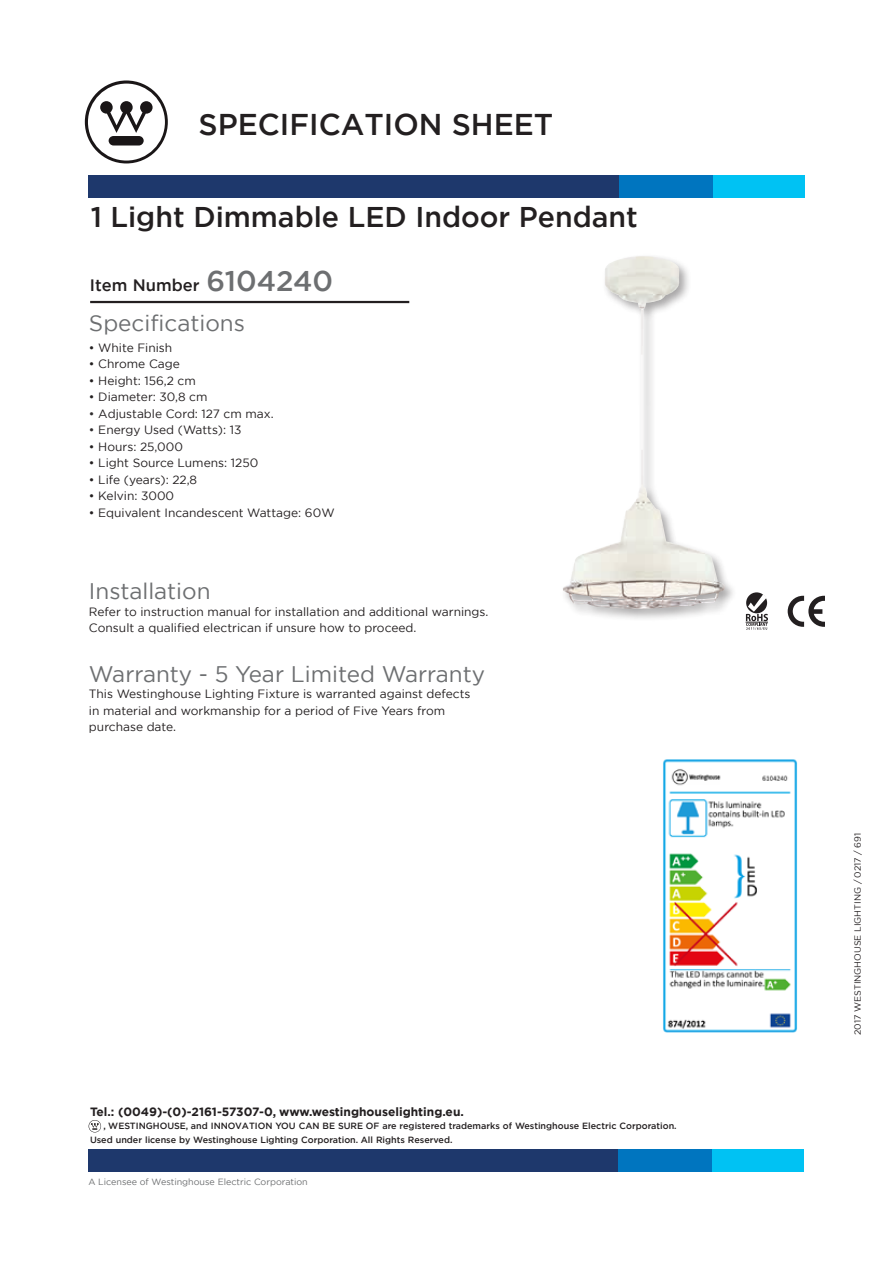
<style>
.page{position:relative;width:893px;height:1263px;background:#fff}
.page>*{position:absolute;margin:0;border:0;box-sizing:border-box;transform-origin:0 0}
.t1{font:500 30px "Gotham";color:#231f20}
.t2{font:500 28.5px "Gotham";color:#231f20}
.t3{font:22.5px "Gotham";color:#6d6f71}
.t4{font:500 16.5px "Gotham";color:#231f20}
.t5{font:12px/16.5px "Gotham";color:#231f20}
.t6{font:700 12px "Gotham";color:#231f20}
.t7{font:500 9px/13.5px "Gotham";color:#231f20}
.t8{font:9px "Gotham";color:#6d6f71}
.t9{font:9px "Gotham";color:#231f20}
.s1{font-size:28.5px;color:#6d6f71}
.s2{color:#302d2e}
</style>
<div class="page">
<svg style="left:85px;top:80px;width:83px;height:83px"></svg>
<div style="left:93px;top:175px;width:711px;height:23px;background:#00c2f3"></div>
<div style="left:88px;top:175px;width:624px;height:23px;background:#1e386c"></div>
<div style="left:619px;top:175px;width:93px;height:23px;background:#0075bf"></div>
<div style="left:93px;top:1149px;width:711px;height:22px;background:#00c2f3"></div>
<div style="left:88px;top:1149px;width:623px;height:22px;background:#1e386c"></div>
<div style="left:618px;top:1149px;width:93px;height:22px;background:#0075bf"></div>
<svg style="left:89px;top:1120px;width:12px;height:12px"></svg>
<div style="left:560px;top:253px;width:178px;height:368px;background:#231f20;opacity:.4"></div>
<img style="left:562px;top:256px;width:164px;height:353px">
<hr style="left:90px;top:301px;width:319px;height:2px;background:#231f20">
<svg style="left:746px;top:592px;width:21px;height:21px"></svg>
<svg style="left:746px;top:594px;width:22px;height:36px"></svg>
<svg style="left:788px;top:596px;width:37px;height:31px"></svg>
<img style="left:663px;top:759px;width:135px;height:274px">
<h1 class="t1" style="left:198px;top:105px;width:356px">SPECIFICATION SHEET</h1>
<h2 class="t2" style="left:91px;top:198px;width:549px">1 Light Dimmable LED Indoor Pendant</h2>
<h3 class="t4" style="left:90px;top:275px;width:245px">Item Number <span class="s1">6104240</span></h3>
<h3 class="t3" style="left:89px;top:309px;width:157px">Specifications</h3>
<p class="t5" style="left:89px;top:339px;width:85px">• White Finish</p>
<p class="t5" style="left:89px;top:355px;width:92px">• Chrome Cage</p>
<p class="t5" style="left:89px;top:372px;width:108px">• Height: 156,2 cm</p>
<p class="t5" style="left:89px;top:388px;width:120px">• Diameter: 30,8 cm</p>
<p class="t5" style="left:89px;top:405px;width:186px"><span class="s2">•</span> Adjustable Cord: 127 cm max.</p>
<p class="t5" style="left:89px;top:421px;width:154px"><span class="s2">•</span> Energy Used (Watts): 13</p>
<p class="t5" style="left:89px;top:438px;width:96px">• Hours: 25,000</p>
<p class="t5" style="left:89px;top:454px;width:171px">• Light Source Lumens: 1250</p>
<p class="t5" style="left:89px;top:471px;width:110px">• Life (years): 22,8</p>
<p class="t5" style="left:89px;top:487px;width:87px">• Kelvin: 3000</p>
<p class="t5" style="left:89px;top:504px;width:247px">• Equivalent Incandescent Wattage: 60W</p>
<h3 class="t3" style="left:89px;top:577px;width:123px">Installation</h3>
<p class="t5" style="left:89px;top:603px;width:401px">Refer to instruction manual for installation and additional warnings.<br>Consult a qualified electrican if unsure how to proceed.</p>
<h3 class="t3" style="left:89px;top:659px;width:398px">Warranty - 5 Year Limited Warranty</h3>
<p class="t5" style="left:89px;top:685px;width:383px">This Westinghouse Lighting Fixture is warranted against defects in material and workmanship for a period of Five Years from purchase date.</p>
<p class="t6" style="left:90px;top:1104px;width:375px">Tel.: (0049)-(0)-2161-57307-0, www.westinghouselighting.eu.</p>
<p class="t7" style="left:90px;top:1119px;width:588px;text-indent:13px">, WESTINGHOUSE, and INNOVATION YOU CAN BE SURE OF are registered trademarks of Westinghouse Electric Corporation.<br>Used under license by Westinghouse Lighting Corporation. All Rights Reserved.</p>
<p class="t8" style="left:88px;top:1176px;width:221px">A Licensee of Westinghouse Electric Corporation</p>
<p class="t9" style="left:852px;top:1035px;width:204px;rotate:-90deg">2017 WESTINGHOUSE LIGHTING / 0217 / 691</p>
</div>
